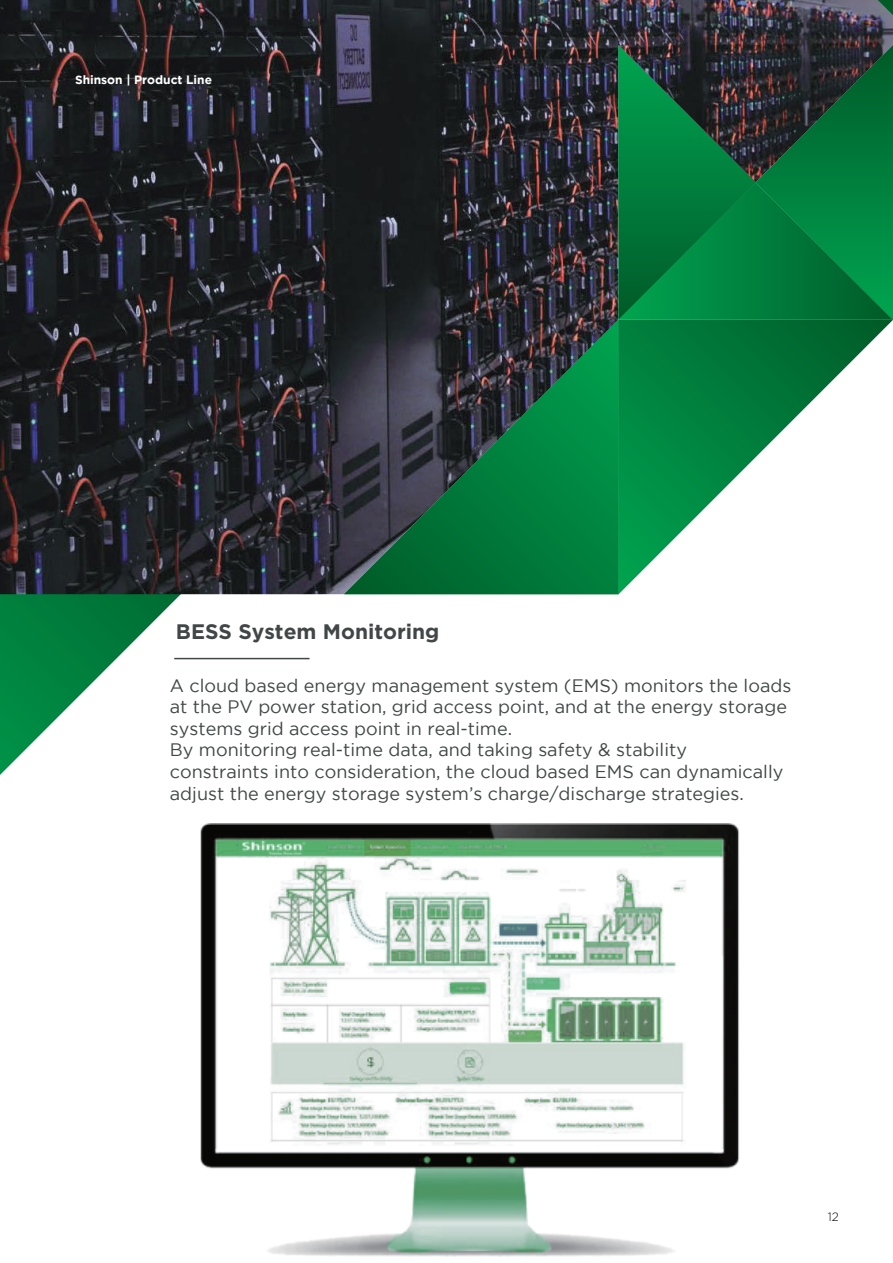
<style>
.page{position:relative;width:893px;height:1263px;background:#fff}
.page>*{position:absolute;margin:0;border:0;box-sizing:border-box;transform-origin:0 0}
.t1{font:700 21px "Gotham";color:#414646}
.t2{font:18px/21.6px "Gotham";color:#414646}
.t3{font:700 12px "Gotham";color:#fff}
.t4{font:300 12px "Gotham";color:#030303}
</style>
<div class="page">
<svg style="left:0;top:594px;width:263px;height:181px"></svg>
<img style="left:0;top:0;width:893px;height:594px">
<hr style="left:174px;top:658px;width:135px;height:1px;background:#414646">
<svg style="left:344px;top:320px;width:275px;height:274px;background:#1b5b3f"></svg>
<svg style="left:619px;top:320px;width:274px;height:274px"></svg>
<svg style="left:619px;top:45px;width:274px;height:275px;background:#0b6a39"></svg>
<svg style="left:878px;top:0;width:15px;height:15px"></svg>
<img style="left:200px;top:823px;width:540px;height:434px">
<p class="t3" style="left:75px;top:73px;width:139px">Shinson | Product Line</p>
<p class="t1" style="left:176px;top:618px;width:265px">BESS System Monitoring</p>
<p class="t2" style="left:170px;top:674px;width:623px">A cloud based energy management system (EMS) monitors the loads at the PV power station, grid access point, and at the energy storage systems grid access point in real-time.<br>By monitoring real-time data, and taking safety &amp; stability<br>constraints into consideration, the cloud based EMS can dynamically adjust the energy storage system’s charge/discharge strategies.</p>
<p class="t4" style="left:828px;top:1209px;width:13px">12</p>
</div>
